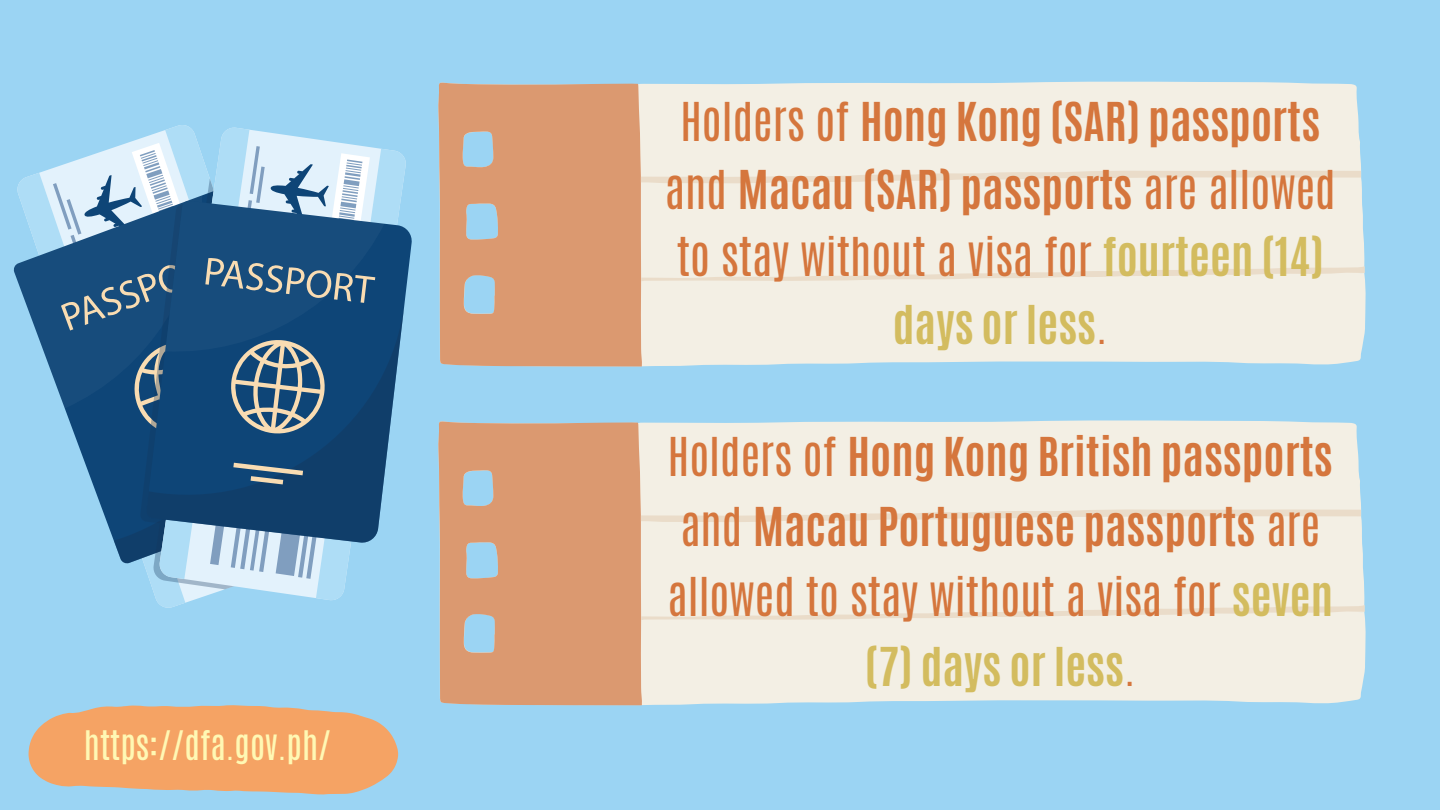
<style>
.page{position:relative;width:1440px;height:810px;background:#9bd4f3}
.page>*{position:absolute;margin:0;border:0;box-sizing:border-box;transform-origin:0 0}
.t1{font:700 44.7px/69.8px "Antonio";color:#d5763d;text-align:center}
.t2{font:44.7px/67.5px "Antonio";color:#d5763d;text-align:center}
.t3{font:34px "Antonio";color:#fff8b4}
.s1{font-weight:700}
.s2{font-weight:700;color:#d3bc5f}
.s3{font-weight:400}
.s4{color:#d3bc5f}
</style>
<div class="page">
<div style="left:440px;top:81px;width:926px;height:286px;background:#f3efe4"></div>
<svg style="left:438px;top:83px;width:204px;height:284px;background:#d69d79"></svg>
<svg style="left:641px;top:170px;width:720px;height:14px;background:#eee6d7"></svg>
<svg style="left:641px;top:266px;width:724px;height:16px;background:#f0e9db"></svg>
<div style="left:642px;top:420px;width:724px;height:285px;background:#f3efe4"></div>
<svg style="left:438px;top:421px;width:204px;height:284px;background:#d69d79"></svg>
<svg style="left:641px;top:509px;width:720px;height:14px;background:#eee6d7"></svg>
<svg style="left:641px;top:605px;width:724px;height:16px;background:#f0e9db"></svg>
<svg style="left:13px;top:125px;width:394px;height:476px"></svg>
<svg style="left:29px;top:705px;width:369px;height:89px;background:#e8a977"></svg>
<p class="t3" style="left:84px;top:721px;width:249px">https://dfa.gov.ph/</p>
<p class="t2" style="left:665px;top:89px;width:672px">Holders of <span class="s1">Hong Kong (SAR) passports </span>and <span class="s1">Macau (SAR) passports</span> are allowed to stay without a visa for <span class="s2">fourteen (14) days or less</span>.</p>
<p class="t1" style="left:668px;top:422px;width:667px"><span class="s3">Holders of</span> Hong Kong British passports <span class="s3">and</span> Macau Portuguese passports <span class="s3">are allowed to stay without a visa for</span> <span class="s4">seven (7) days or less</span><span class="s3">.</span></p>
</div>
